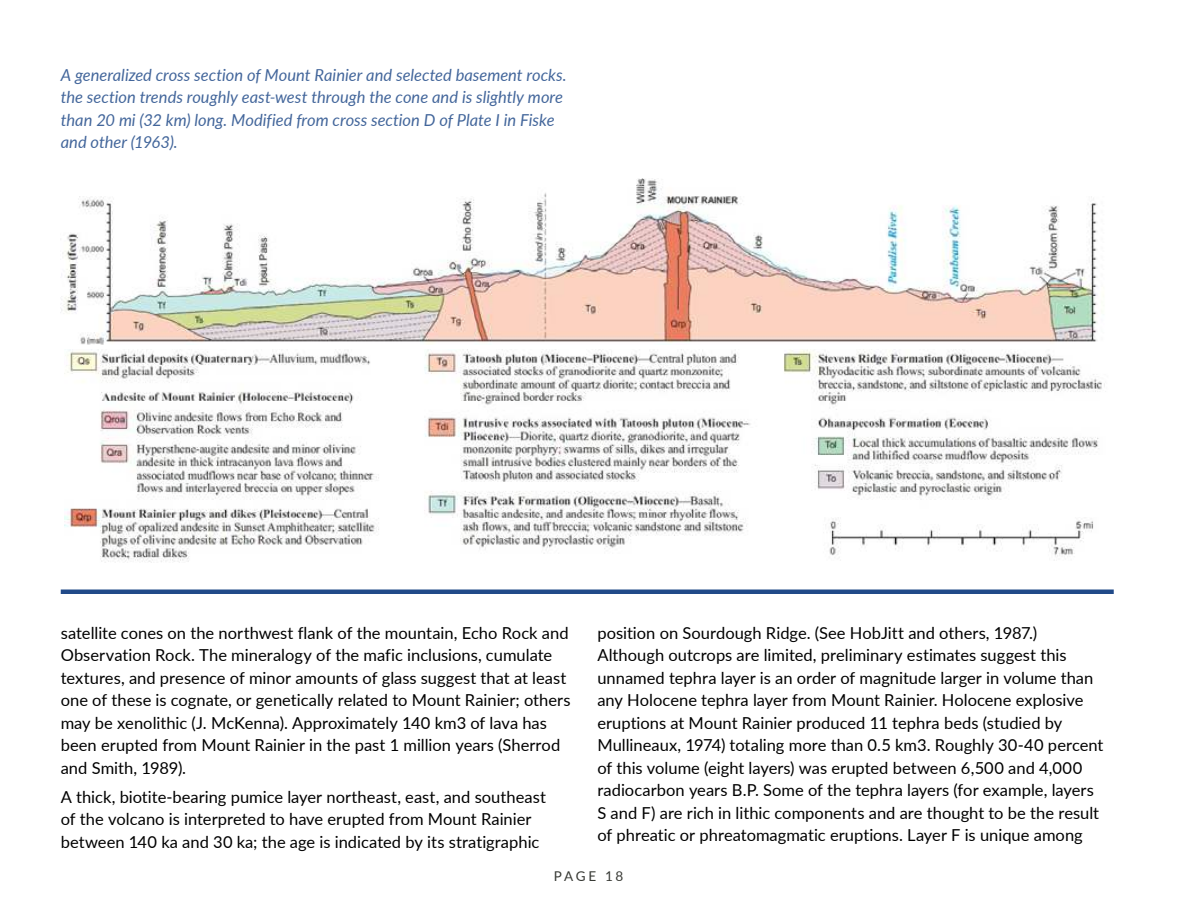
<style>
.page{position:relative;width:1188px;height:918px;background:#fff}
.page>*{position:absolute;margin:0;border:0;box-sizing:border-box;transform-origin:0 0}
.t1{font:16.5px/22.5px "Lato";color:#000}
.t2{font:italic 16.5px/22.5px "Lato";color:#43669b}
.t3{font:13.5px "Lato";letter-spacing:.185em;color:#373934}
</style>
<div class="page">
<div style="left:61px;top:589px;width:1053px;height:5px;background:#214a89"></div>
<img style="left:61px;top:178px;width:1037px;height:167px">
<img style="left:65px;top:349px;width:1040px;height:214px">
<img style="left:816px;top:517px;width:283px;height:44px">
<p class="t2" style="left:61px;top:65px;width:508px">A generalized cross section of Mount Rainier and selected basement rocks. the section trends roughly east-west through the cone and is slightly more than 20 mi (32 km) long. Modified from cross section D of Plate I in Fiske and other (1963).</p>
<p class="t1" style="left:61px;top:622px;width:511px">satellite cones on the northwest flank of the mountain, Echo Rock and Observation Rock. The mineralogy of the mafic inclusions, cumulate textures, and presence of minor amounts of glass suggest that at least one of these is cognate, or genetically related to Mount Rainier; others may be xeno lithic (J. McKenna). Approximately 140 km3 of lava has been erupted from Mount Rainier in the past 1 million years (Sherrod and Smith, 1989).</p>
<p class="t1" style="left:61px;top:786px;width:487px">A thick, biotite-bearing pumice layer northeast, east, and southeast of the volcano is interpreted to have erupted from Mount Rainier between 140 ka and 30 ka; the age is indicated by its stratigraphic</p>
<p class="t1" style="left:597px;top:622px;width:508px">position on Sourdough Ridge. (See HobJitt and others, 1987.)<br>Although outcrops are limited, preliminary estimates suggest this unnamed tephra layer is an order of magnitude larger in volume than any Holocene tephra layer from Mount Rainier. Holocene explosive eruptions at Mount Rainier produced 11 tephra beds (studied by Mullineaux, 1974) totaling more than 0.5 km3. Roughly 30-40 percent of this volume (eight layers) was erupted between 6,500 and 4,000 radiocarbon years B.P. Some of the tephra layers (for example, layers S and F) are rich in lithic components and are thought to be the result of phreatic or phreatomagmatic eruptions. Layer F is unique among</p>
<p class="t3" style="left:554px;top:870px;width:71px">PAGE 18</p>
</div>
